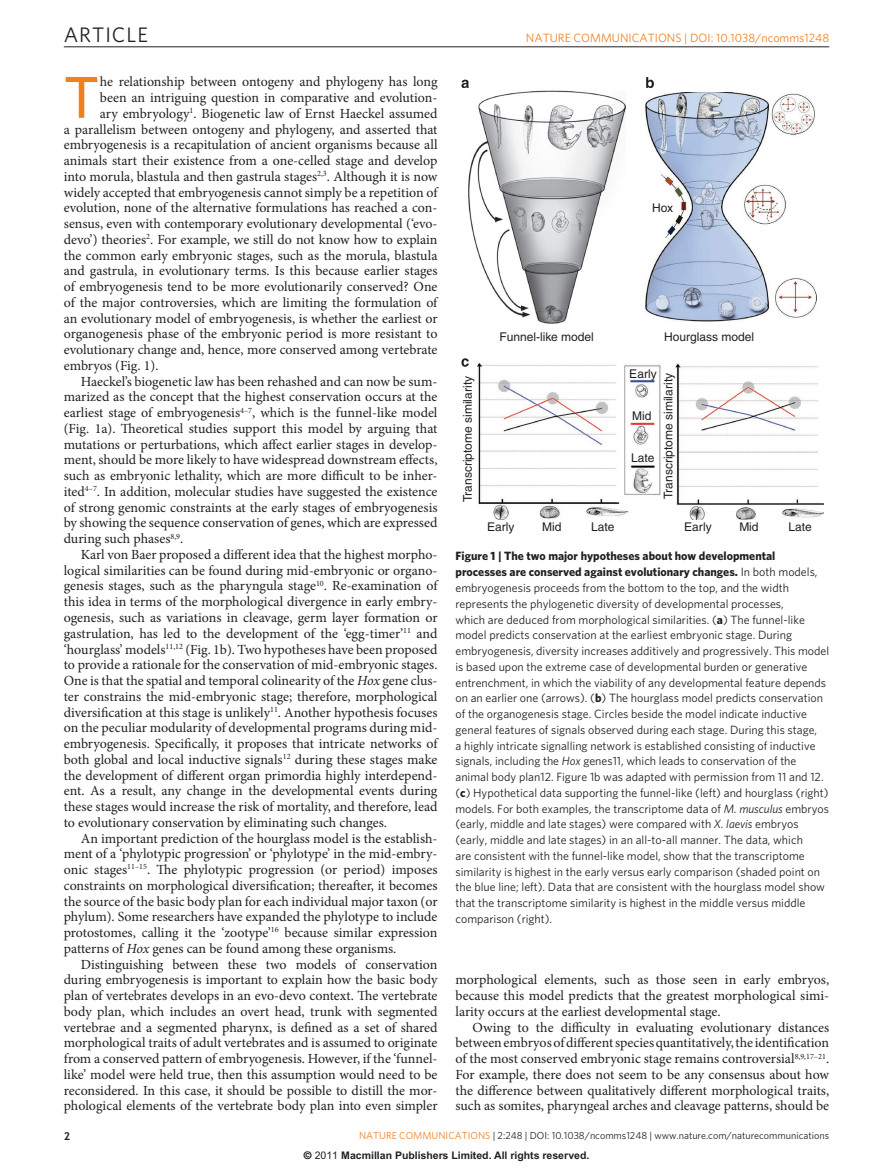
<style>
.page{position:relative;width:893px;height:1174px;background:#fff}
.page>*{position:absolute;margin:0;border:0;box-sizing:border-box;transform-origin:0 0}
.pBodyFirstpara{font:500 59.1px "Whitney";color:#f1801f}
.t1{font:21px "Whitney";letter-spacing:.045em;color:#231f20}
.pPara{font:13.95px/15.8px "Minion Pro";letter-spacing:-.005em;color:#231f20;text-align:justify}
.pBodyFirstpara-2{font:13.95px "Minion Pro";letter-spacing:-.005em;color:#231f20}
.pFigureCaption{font:12px/15.8px "Whitney";color:#231f20}
.t2{font:12px "Helvetica";color:#231f20}
.pDoiLRH1{font:12px "Whitney";color:#f1801f}
.t3{font:700 10.5px "Arial";color:#231f20}
.pDoiRRH{font:10.2px "Whitney";color:#231f20}
.pDoiRRH-2{font:10.2px "Whitney";color:#f1801f}
.s1{font-style:italic}
.s2{font-weight:700}
.s3{color:#f1801f}
.s4{font-family:"Helvetica"}
.s5{font-weight:400}
</style>
<div class="page">
<hr style="left:64px;top:47px;width:765px;height:1px;background:#231f20">
<img style="left:645px;top:92px;width:171px;height:229px">
<img style="left:477px;top:364px;width:346px;height:156px">
<img style="left:468px;top:91px;width:157px;height:232px">
<svg style="left:646px;top:77px;width:8px;height:11px"></svg>
<svg style="left:461px;top:80px;width:8px;height:8px"></svg>
<svg style="left:461px;top:358px;width:8px;height:9px"></svg>
<p class="t1" style="left:64px;top:22px;width:86px">ARTICLE</p>
<p class="pDoiLRH1" style="left:526px;top:31px;width:109px">nature communicati</p>
<p class="pDoiLRH1" style="left:658px;top:31px;width:173px">ons | DOI: 10.1038/ncomms1248</p>
<p class="pBodyFirstpara" style="left:64px;top:61px;width:37px">T</p>
<p class="pBodyFirstpara-2" style="left:100px;top:72px;width:339px">he relationship between ontogeny and phylogeny has long</p>
<p class="pBodyFirstpara-2" style="left:100px;top:88px;width:339px">been an intriguing question in comparative and evolution-</p>
<p class="pBodyFirstpara-2" style="left:100px;top:104px;width:339px">ary embryology<sup>1</sup>. Biogenetic law of Ernst Haeckel assumed</p>
<p class="pBodyFirstpara-2" style="left:64px;top:120px;width:375px">a parallelism between ontogeny and phylogeny, and asserted that</p>
<p class="pBodyFirstpara-2" style="left:64px;top:135px;width:375px">embryogenesis is a recapitulation of ancient organisms because all</p>
<p class="pBodyFirstpara-2" style="left:64px;top:151px;width:375px">animals start their existence from a one-celled stage and develop</p>
<p class="pBodyFirstpara-2" style="left:64px;top:167px;width:375px">into morula, blastula and then gastrula stages<sup>2,3</sup>. Although it is now</p>
<p class="pBodyFirstpara-2" style="left:64px;top:183px;width:375px">widely accepted that embryogenesis cannot simply be a repetition of</p>
<p class="pBodyFirstpara-2" style="left:64px;top:198px;width:375px">evolution, none of the alternative formulations has reached a con-</p>
<p class="pBodyFirstpara-2" style="left:64px;top:214px;width:375px">sensus, even with contemporary evolutionary developmental (‘evo-</p>
<p class="pBodyFirstpara-2" style="left:64px;top:230px;width:375px">devo’) theories<sup>2</sup>. For example, we still do not know how to explain</p>
<p class="pBodyFirstpara-2" style="left:64px;top:246px;width:375px">the common early embryonic stages, such as the morula, blastula</p>
<p class="pBodyFirstpara-2" style="left:64px;top:261px;width:375px">and gastrula, in evolutionary terms. Is this because earlier stages</p>
<p class="pBodyFirstpara-2" style="left:64px;top:277px;width:375px">of embryogenesis tend to be more evolutionarily conserved? One</p>
<p class="pBodyFirstpara-2" style="left:64px;top:293px;width:375px">of the major controversies, which are limiting the formulation of</p>
<p class="pBodyFirstpara-2" style="left:64px;top:309px;width:375px">an evolutionary model of embryogenesis, is whether the earliest or</p>
<p class="pBodyFirstpara-2" style="left:64px;top:324px;width:375px">organogenesis phase of the embryonic period is more resistant to</p>
<p class="pBodyFirstpara-2" style="left:64px;top:340px;width:375px">evolutionary change and, hence, more conserved among vertebrate</p>
<p class="pBodyFirstpara-2" style="left:64px;top:356px;width:96px">embryos (Fig. 1).</p>
<p class="pPara" style="left:64px;top:373px;width:375px;text-indent:17px">Haeckel’s biogenetic law has been rehashed and can now be sum&shy;marized as the concept that the highest conservation occurs at the earliest stage of embryogenesis<sup>4–7</sup>, which is the funnel-like model (Fig. 1a). Theoretical studies support this model by arguing that mutations or perturbations, which affect earlier stages in develop&shy;ment, should be more likely to have widespread downstream effects, such as embryonic lethality, which are more difficult to be inher&shy;ited<sup>4–7</sup>. In addition, molecular studies have suggested the existence of strong genomic constraints at the early stages of embryogenesis by showing the sequence conservation of genes, which are expressed during such phases<sup>8,9</sup>.</p>
<p class="pPara" style="left:64px;top:546px;width:375px;text-indent:17px">Karl von Baer proposed a different idea that the highest morpho&shy;logical similarities can be found during mid-embryonic or organo&shy;genesis stages, such as the pharyngula stage<sup>10</sup>. Re-examination of this idea in terms of the morphological divergence in early embry&shy;ogenesis, such as variations in cleavage, germ layer formation or gastrulation, has led to the development of the ‘egg-timer’<sup>11</sup> and ‘hourglass’ models<sup>11,12</sup> (Fig. 1b). Two hypotheses have been proposed to provide a rationale for the conservation of mid-embryonic stages.<br>One is that the spatial and temporal colinearity of the <span class="s1">Hox</span> gene clus&shy;ter constrains the mid-embryonic stage; therefore, morphological diversification at this stage is unlikely<sup>11</sup>. Another hypothesis focuses on the peculiar modularity of developmental programs during mid&shy;embryogenesis. Specifically, it proposes that intricate networks of both global and local inductive signals<sup>12</sup> during these stages make the development of different organ primordia highly interdepend&shy;ent. As a result, any change in the developmental events during these stages would increase the risk of mortality, and therefore, lead to evolutionary conservation by eliminating such changes.</p>
<p class="pPara" style="left:64px;top:830px;width:375px;text-indent:17px">An important prediction of the hourglass model is the establish&shy;ment of a ‘phylotypic progression’ or ‘phylotype’ in the mid-embry&shy;onic stages<sup>11–15</sup>. The phylotypic progression (or period) imposes constraints on morphological diversification; thereafter, it becomes the source of the basic body plan for each individual major taxon (or phylum). Some researchers have expanded the phylotype to include protostomes, calling it the ‘zootype’<sup>16</sup> because similar expression patterns of <span class="s1">Hox</span> genes can be found among these organisms.</p>
<p class="pPara" style="left:64px;top:956px;width:375px;text-indent:17px">Distinguishing between these two models of conservation during embryogenesis is important to explain how the basic body plan of vertebrates develops in an evo-devo context. The vertebrate body plan, which includes an overt head, trunk with segmented vertebrae and a segmented pharynx, is defined as a set of shared morphological traits of adult vertebrates and is assumed to originate from a conserved pattern of embryogenesis. However, if the ‘funnel&shy;like’ model were held true, then this assumption would need to be reconsidered. In this case, it should be possible to distill the mor&shy;phological elements of the vertebrate body plan into even simpler</p>
<p class="t2" style="left:499px;top:329px;width:96px">Funnel-like model</p>
<p class="t2" style="left:652px;top:201px;width:22px">Hox</p>
<p class="t2" style="left:664px;top:329px;width:92px">Hourglass model</p>
<p class="t2" style="left:629px;top:366px;width:29px">Early</p>
<p class="t2" style="left:632px;top:409px;width:21px">Mid</p>
<p class="t2" style="left:631px;top:451px;width:25px">Late</p>
<p class="t2" style="left:461px;top:501px;width:127px;rotate:-90deg">Transcriptome similarity</p>
<p class="t2" style="left:661px;top:498px;width:127px;rotate:-90deg">Transcriptome similarity</p>
<p class="t2" style="left:487px;top:520px;width:29px">Early</p>
<p class="t2" style="left:542px;top:520px;width:21px">Mid</p>
<p class="t2" style="left:591px;top:520px;width:25px">Late</p>
<p class="t2" style="left:684px;top:520px;width:29px">Early</p>
<p class="t2" style="left:739px;top:520px;width:21px">Mid</p>
<p class="t2" style="left:788px;top:520px;width:25px">Late</p>
<p class="pFigureCaption" style="left:455px;top:548px;width:375px"><span class="s2">Figure 1 | The two major hypotheses about how developmental processes are conserved against evolutionary changes.</span> In both models, embryogenesis proceeds from the bottom to the top, and the width represents the phylogenetic diversity of developmental processes,<br>which are deduced from morphological similarities. (<span class="s2">a</span>) The funnel-like model predicts conservation at the earliest embryonic stage. During embryogenesis, diversity increases additively and progressively. This model is based upon the extreme case of developmental burden or generative entrenchment, in which the viability of any developmental feature depends on an earlier one (arrows). (<span class="s2">b</span>) The hourglass model predicts conservation of the organogenesis stage. Circles beside the model indicate inductive general features of signals observed during each stage. During this stage,<br>a highly intricate signalling network is established consisting of inductive signals, including the <span class="s1">Hox</span> genes11, which leads to conservation of the animal body plan12. Figure 1b was adapted with permission from 11 and 12. (<span class="s2">c</span>) Hypothetical data supporting the funnel-like (left) and hourglass (right) models. For both examples, the transcriptome data of <span class="s1">M. musculus</span> embryos (early, middle and late stages) were compared with <span class="s1">X. laevis</span> embryos (early, middle and late stages) in an all-to-all manner. The data, which<br>are consistent with the funnel-like model, show that the transcriptome similarity is highest in the early versus early comparison (shaded point on the blue line; left). Data that are consistent with the hourglass model show that the transcriptome similarity is highest in the middle versus middle comparison (right).</p>
<p class="pPara" style="left:455px;top:972px;width:375px">morphological elements, such as those seen in early embryos, because this model predicts that the greatest morphological simi&shy;larity occurs at the earliest developmental stage.</p>
<p class="pPara" style="left:455px;top:1019px;width:375px;text-indent:17px">Owing to the difficulty in evaluating evolutionary distances between embryos of different species quantitatively, the identification of the most conserved embryonic stage remains controversial<sup>8,9,17–21</sup>.<br>For example, there does not seem to be any consensus about how the difference between qualitatively different morphological traits, such as somites, pharyngeal arches and cleavage patterns, should be</p>
<p class="pDoiRRH-2" style="left:359px;top:1129px;width:93px">nature communicati</p>
<p class="pDoiRRH" style="left:470px;top:1129px;width:360px"><span class="s3">ons</span> | 2:248 | DOI: 10.1038/ncomms1248 | www.nature.com/naturecommunications</p>
<p class="t3" style="left:304px;top:1149px;width:287px"><span class="s4">©</span> <span class="s5">2011</span> Macmillan Publishers Limited. All rights reserved.</p>
</div>
